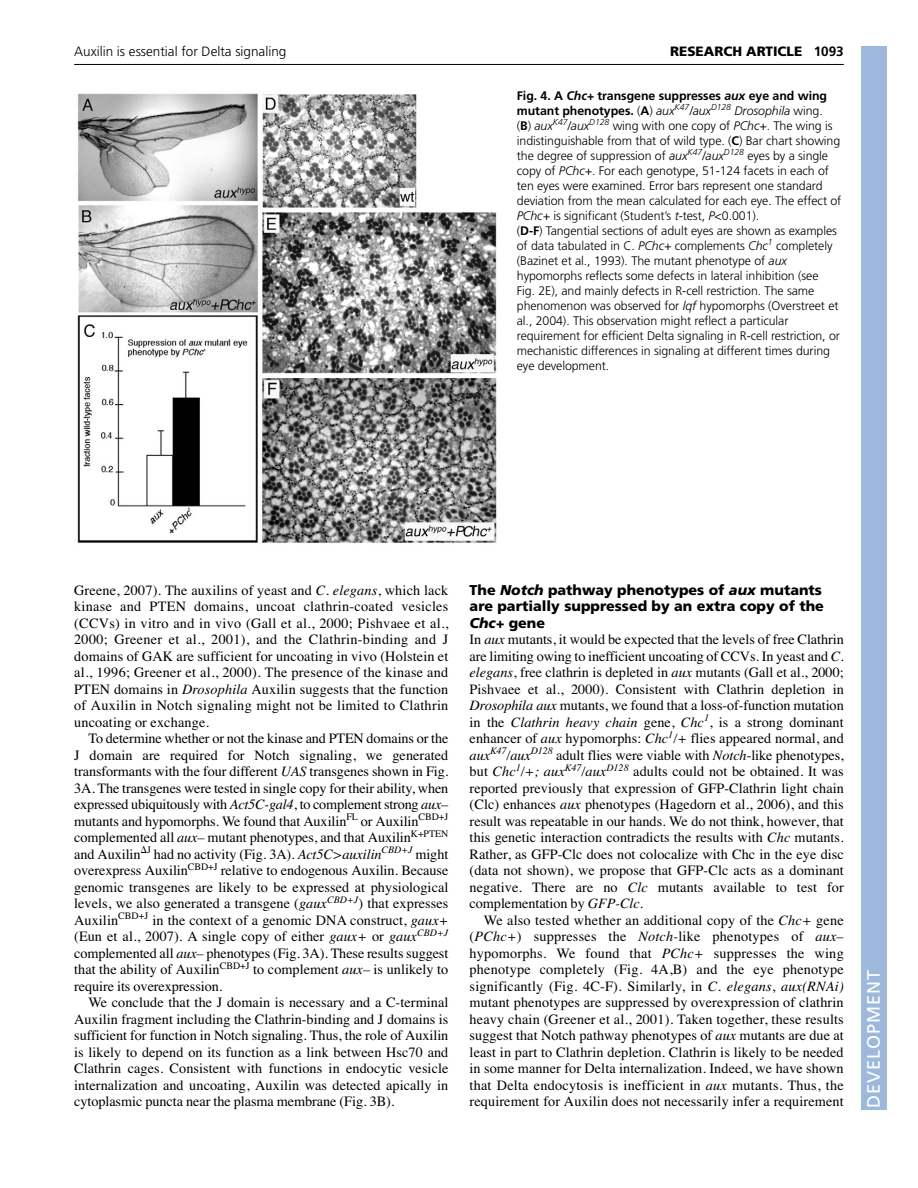
<style>
.page{position:relative;width:918px;height:1188px;background:#fff}
.page>*{position:absolute;margin:0;border:0;box-sizing:border-box;transform-origin:0 0}
.t1{font:18px "Frutiger LT Std";letter-spacing:.055em;color:#fff}
.t2{font:14.25px/16.5px "Times";letter-spacing:.005em;color:#000;text-align:justify}
.t3{font:900 14.25px/16.5px "Frutiger LT Std";color:#000}
.t4{font:300 13.5px "Frutiger LT Std";color:#000}
.t5{font:900 13.5px "Frutiger LT Std";color:#000}
.t6{font:300 12.3px/15px "Frutiger LT Std";letter-spacing:-.005em;color:#000}
.s1{font-weight:700}
.s2{font-weight:700;font-style:italic}
.s3{font-style:italic}
</style>
<div class="page">
<hr style="left:74px;top:64px;width:770px;height:1px;background:#000">
<img style="left:77px;top:93px;width:420px;height:450px">
<div style="left:861px;top:46px;width:25px;height:1064px;background:#9cb9db"></div>
<p class="t4" style="left:74px;top:46px;width:214px">Auxilin is essential for Delta signaling</p>
<p class="t5" style="left:670px;top:46px;width:175px">RESEARCH ARTICLE <span class="s1">1093</span></p>
<p class="t6" style="left:517px;top:89px;width:326px"><span class="s1">Fig. 4. A</span> <span class="s2">Chc+</span> <span class="s1">transgene suppresses</span> <span class="s2">aux</span> <span class="s1">eye and wing mutant phenotypes.</span> (<span class="s1">A</span>) <span class="s3">aux</span><sup>K47</sup><span class="s3">/aux</span><sup>D128</sup> <span class="s3">Drosophila</span> wing.<br>(<span class="s1">B</span>) <span class="s3">aux</span><sup>K47</sup><span class="s3">/aux</span><sup>D128</sup> wing with one copy of <span class="s3">PChc+</span>. The wing is indistinguishable from that of wild type. (<span class="s1">C</span>) Bar chart showing the degree of suppression of <span class="s3">aux</span><sup>K47</sup><span class="s3">/aux</span><sup>D128</sup> eyes by a single copy of <span class="s3">PChc+</span>. For each genotype, 51-124 facets in each of ten eyes were examined. Error bars represent one standard deviation from the mean calculated for each eye. The effect of <span class="s3">PChc+</span> is significant (Student’s <span class="s3">t</span>-test, <span class="s3">P</span>&lt;0.001).<br>(<span class="s1">D-F</span>) Tangential sections of adult eyes are shown as examples of data tabulated in C. <span class="s3">PChc+</span> complements <span class="s3">Chc</span><sup>1</sup> completely (Bazinet et al., 1993). The mutant phenotype of <span class="s3">aux </span>hypomorphs reflects some defects in lateral inhibition (see<br>Fig. 2E), and mainly defects in R-cell restriction. The same phenomenon was observed for <span class="s3">lqf</span> hypomorphs (Overstreet et al., 2004). This observation might reflect a particular requirement for efficient Delta signaling in R-cell restriction, or mechanistic differences in signaling at different times during eye development.</p>
<p class="t2" style="left:74px;top:583px;width:376px">Greene, 2007). The auxilins of yeast and <span class="s3">C. elegans</span>, which lack kinase and PTEN domains, uncoat clathrin-coated vesicles (CCVs) in vitro and in vivo (Gall et al., 2000; Pishvaee et al., 2000; Greener et al., 2001), and the Clathrin-binding and J domains of GAK are sufficient for uncoating in vivo (Holstein et al., 1996; Greener et al., 2000). The presence of the kinase and PTEN domains in <span class="s3">Drosophila</span> Auxilin suggests that the function of Auxilin in Notch signaling might not be limited to Clathrin uncoating or exchange.</p>
<p class="t2" style="left:74px;top:732px;width:376px;text-indent:14px">To determine whether or not the kinase and PTEN domains or the J domain are required for Notch signaling, we generated transformants with the four different <span class="s3">UAS</span> transgenes shown in Fig.<br>3A. The transgenes were tested in single copy for their ability, when expressed ubiquitously with <span class="s3">Act5C-gal4</span>, to complement strong <span class="s3">aux– </span>mutants and hypomorphs. We found that Auxilin<sup>FL</sup> or Auxilin<sup>CBD+J </sup>complemented all <span class="s3">aux–</span> mutant phenotypes, and that Auxilin<sup>K+PTEN </sup>and Auxilin<sup>-</sup><sup>J</sup> had no activity (Fig. 3A). <span class="s3">Act5C&gt;auxilin</span><sup>CBD+J</sup> might overexpress Auxilin<sup>CBD+J</sup> relative to endogenous Auxilin. Because genomic transgenes are likely to be expressed at physiological levels, we also generated a transgene (<span class="s3">gaux</span><sup>CBD+J</sup>) that expresses Auxilin<sup>CBD+J</sup> in the context of a genomic DNA construct, <span class="s3">gaux+ </span>(Eun et al., 2007). A single copy of either <span class="s3">gaux+</span> or <span class="s3">gaux</span><sup>CBD+J </sup>complemented all <span class="s3">aux–</span> phenotypes (Fig. 3A). These results suggest that the ability of Auxilin<sup>CBD+J</sup> to complement <span class="s3">aux–</span> is unlikely to require its overexpression.</p>
<p class="t2" style="left:74px;top:996px;width:376px;text-indent:14px">We conclude that the J domain is necessary and a C-terminal Auxilin fragment including the Clathrin-binding and J domains is sufficient for function in Notch signaling. Thus, the role of Auxilin is likely to depend on its function as a link between Hsc70 and Clathrin cages. Consistent with functions in endocytic vesicle internalization and uncoating, Auxilin was detected apically in cytoplasmic puncta near the plasma membrane (Fig. 3B).</p>
<p class="t3" style="left:470px;top:583px;width:356px">The <span class="s3">Notch</span> pathway phenotypes of <span class="s3">aux</span> mutants are partially suppressed by an extra copy of the<br><span class="s3">Chc+</span> gene</p>
<p class="t2" style="left:470px;top:633px;width:376px">In <span class="s3">aux</span> mutants, it would be expected that the levels of free Clathrin are limiting owing to inefficient uncoating of CCVs. In yeast and <span class="s3">C. elegans</span>, free clathrin is depleted in <span class="s3">aux</span> mutants (Gall et al., 2000; Pishvaee et al., 2000). Consistent with Clathrin depletion in <span class="s3">Drosophila aux</span> mutants, we found that a loss-of-function mutation in the <span class="s3">Clathrin heavy chain</span> gene, <span class="s3">Chc</span><sup>1</sup>, is a strong dominant enhancer of <span class="s3">aux</span> hypomorphs: <span class="s3">Chc</span><sup>1</sup><span class="s3">/+</span> flies appeared normal, and <span class="s3">aux</span><sup>K47</sup><span class="s3">/aux</span><sup>D128</sup> adult flies were viable with <span class="s3">Notch</span>-like phenotypes, but <span class="s3">Chc</span><sup>1</sup><span class="s3">/+; aux</span><sup>K47</sup><span class="s3">/aux</span><sup>D128</sup> adults could not be obtained. It was reported previously that expression of GFP-Clathrin light chain (Clc) enhances <span class="s3">aux</span> phenotypes (Hagedorn et al., 2006), and this result was repeatable in our hands. We do not think, however, that this genetic interaction contradicts the results with <span class="s3">Chc</span> mutants.<br>Rather, as GFP-Clc does not colocalize with Chc in the eye disc (data not shown), we propose that GFP-Clc acts as a dominant negative. There are no <span class="s3">Clc</span> mutants available to test for complementation by <span class="s3">GFP-Clc</span>.</p>
<p class="t2" style="left:470px;top:913px;width:376px;text-indent:14px">We also tested whether an additional copy of the <span class="s3">Chc+</span> gene (<span class="s3">PChc+</span>) suppresses the <span class="s3">Notch-</span>like phenotypes of <span class="s3">aux– </span>hypomorphs. We found that <span class="s3">PChc+</span> suppresses the wing phenotype completely (Fig. 4A,B) and the eye phenotype significantly (Fig. 4C-F). Similarly, in <span class="s3">C. elegans</span>, <span class="s3">aux(RNAi) </span>mutant phenotypes are suppressed by overexpression of clathrin heavy chain (Greener et al., 2001). Taken together, these results suggest that Notch pathway phenotypes of <span class="s3">aux</span> mutants are due at least in part to Clathrin depletion. Clathrin is likely to be needed in some manner for Delta internalization. Indeed, we have shown that Delta endocytosis is inefficient in <span class="s3">aux</span> mutants. Thus, the requirement for Auxilin does not necessarily infer a requirement</p>
<p class="t1" style="left:863px;top:1108px;width:140px;rotate:-90deg">DEVELOPMENT</p>
</div>
